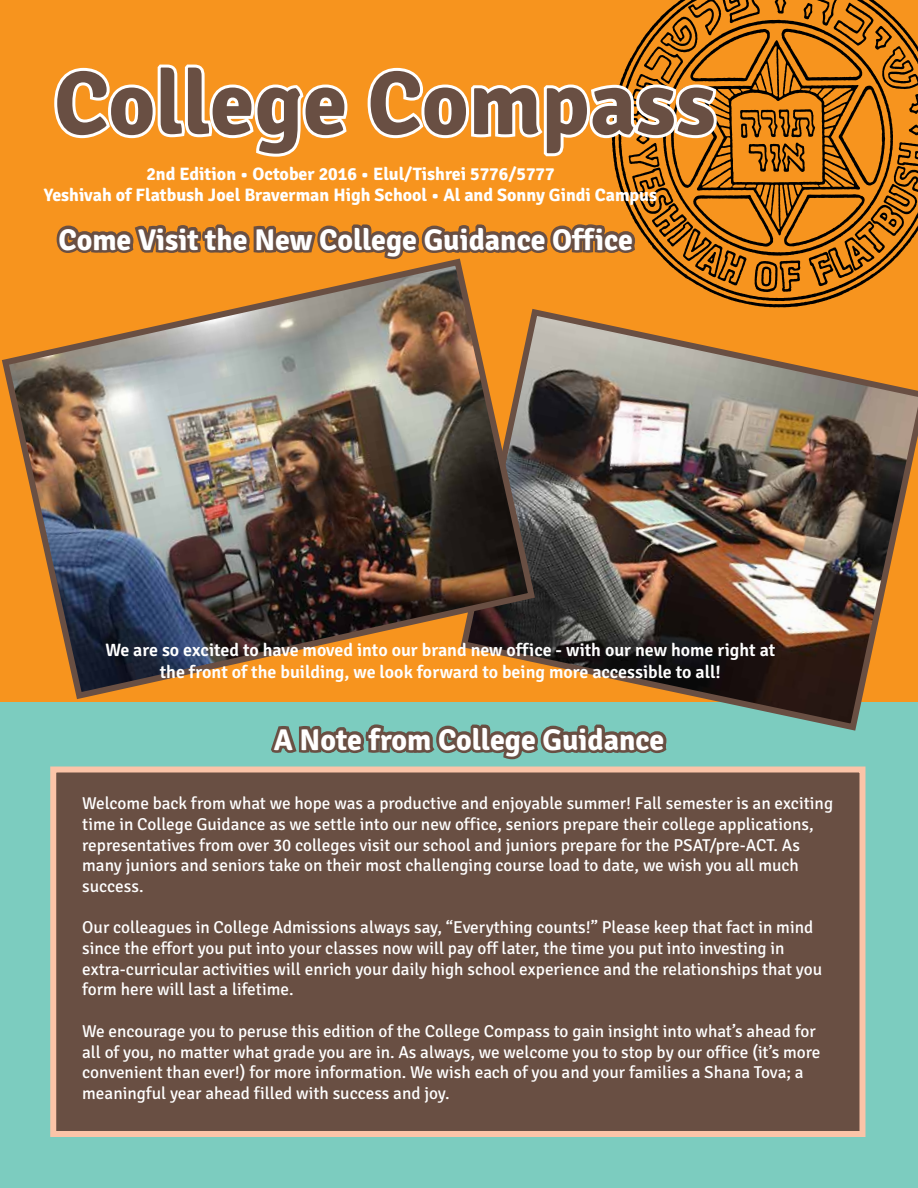
<style>
.page{position:relative;width:918px;height:1188px;background:#fff}
.page>*{position:absolute;margin:0;border:0;box-sizing:border-box;transform-origin:0 0}
.t1{font:700 90px "Signika";color:#694f43}
.t2{font:700 30px "Signika";color:#fff}
.t3{font:600 18px/21.6px "Signika";color:#fff;text-align:center}
.t4{font:700 18px/21.6px "Signika";color:#fff;text-align:center}
.t5{font:17.25px/20.7px "Signika";color:#fff}
</style>
<div class="page">
<div style="left:0;top:0;width:918px;height:1187px;background:#f7941e"></div>
<div style="left:0;top:702px;width:918px;height:486px;background:#7cccbf"></div>
<svg style="left:613px;top:0;width:305px;height:305px"></svg>
<img style="left:539px;top:305px;width:379px;height:426px">
<svg style="left:54px;top:64px;width:294px;height:93px"></svg>
<svg style="left:367px;top:65px;width:353px;height:94px"></svg>
<svg style="left:56px;top:220px;width:582px;height:162px"></svg>
<div style="left:50px;top:766px;width:816px;height:371px;background:#694f43;border:6px solid #fbc4a8"></div>
<svg style="left:271px;top:720px;width:398px;height:40px"></svg>
<img style="left:2px;top:255px;width:537px;height:444px">
<h1 class="t1" style="left:54px;top:49px;width:663px">College Compass</h1>
<p class="t4" style="left:44px;top:163px;width:615px">2nd Edition • October 2016 • Elul/Tishrei 5776/5777<br>Yeshivah of Flatbush Joel Braverman High School • Al and Sonny Gindi Campus</p>
<h2 class="t2" style="left:59px;top:221px;width:576px">Come Visit the New College Guidance Office</h2>
<p class="t3" style="left:105px;top:639px;width:672px">We are so excited to have moved into our brand new office - with our new home right at the front of the building, we look forward to being more accessible to all!</p>
<h2 class="t2" style="left:274px;top:721px;width:392px">A Note from College Guidance</h2>
<p class="t5" style="left:82px;top:793px;width:752px">Welcome back from what we hope was a productive and enjoyable summer! Fall semester is an exciting time in College Guidance as we settle into our new office, seniors prepare their college applications, representatives from over 30 colleges visit our school and juniors prepare for the PSAT/pre-ACT. As many juniors and seniors take on their most challenging course load to date, we wish you all much success.</p>
<p class="t5" style="left:82px;top:917px;width:741px">Our colleagues in College Admissions always say, “Everything counts!” Please keep that fact in mind since the effort you put into your classes now will pay off later, the time you put into investing in extra-curricular activities will enrich your daily high school experience and the relationships that you form here will last a lifetime.</p>
<p class="t5" style="left:82px;top:1021px;width:740px">We encourage you to peruse this edition of the College Compass to gain insight into what’s ahead for all of you, no matter what grade you are in. As always, we welcome you to stop by our office (it’s more convenient than ever!) for more information. We wish each of you and your families a Shana Tova; a meaningful year ahead filled with success and joy.</p>
</div>
